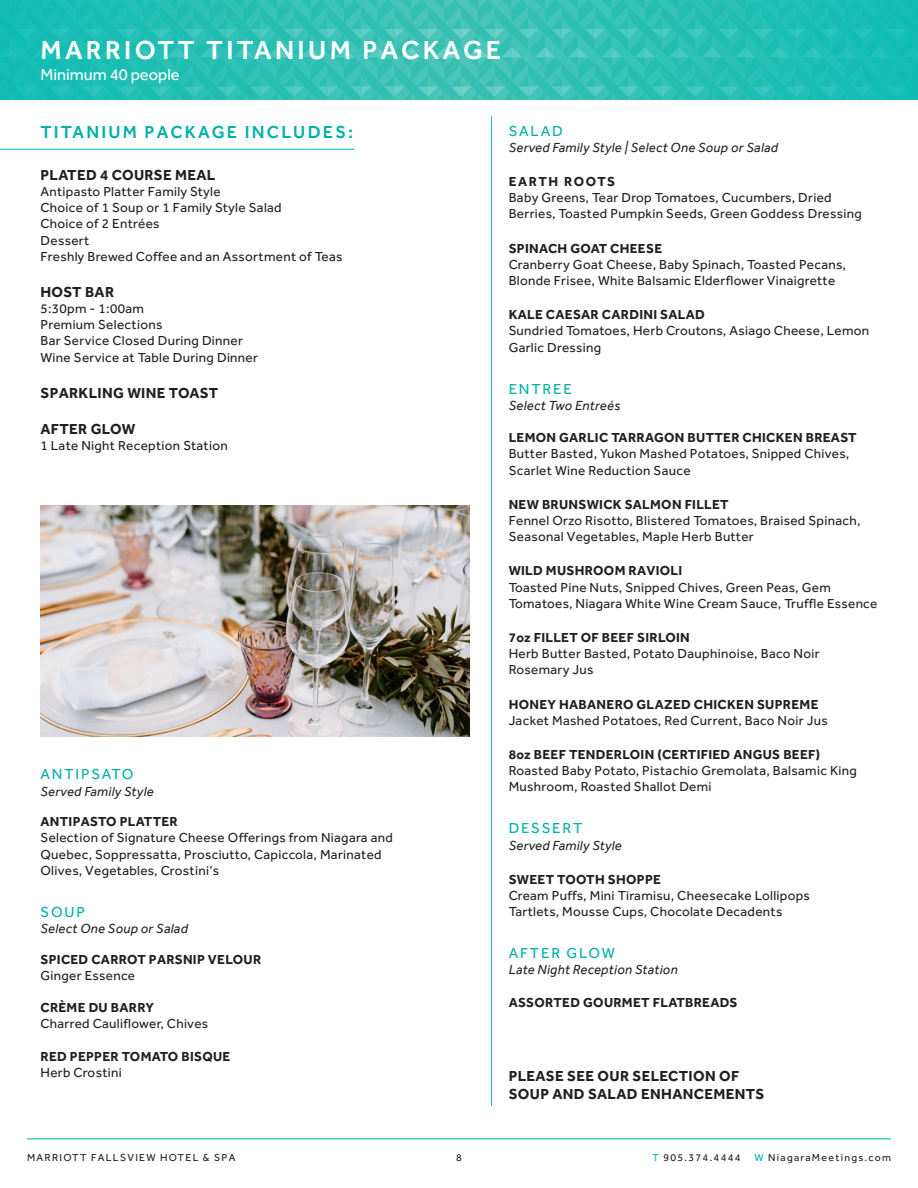
<style>
.page{position:relative;width:918px;height:1188px;background:#fff}
.page>*{position:absolute;margin:0;border:0;box-sizing:border-box;transform-origin:0 0}
.Interior_Page_Header{font:500 27px "Effra";letter-spacing:.125em;color:#fff}
.Interior_Page_Subhead_Green{font:500 18px "Effra";letter-spacing:.125em;color:#00b0a9}
.Interior_Page_Subhead_Green-2{font:16.5px "Effra";color:#fff}
.Interior_Page_Subhead_Green-3{font:700 15px "Effra";letter-spacing:.025em;color:#231f20}
.Interior_Page_Subhead_Green-4{font:15px "Effra";letter-spacing:.125em;color:#00b0a9}
.Interior_Page_Body_Copy_Last_Line{font:13.5px/16.2px "Effra";letter-spacing:.025em;color:#231f20}
.Interior_Page_Subhead_Green-5{font:13.5px/16.2px "Effra";letter-spacing:.025em;color:#231f20}
.Interior_Page_Subhead_Green-6{font:700 13.5px/16.2px "Effra";letter-spacing:.025em;color:#231f20}
.Interior_Page_Subhead_Green-7{font:italic 13.5px "Effra";letter-spacing:.025em;color:#231f20}
.Interior_Page_Subhead_Green-8{font:700 13.5px "Effra";letter-spacing:.12em;color:#231f20}
.Interior_Page_Subhead_Black_9pt{font:10.5px "Effra";letter-spacing:.125em;color:#231f20}
.s1{font-weight:400}
.s2{color:#00b0a9}
</style>
<div class="page">
<svg style="left:0;top:0;width:918px;height:99px;background:#2bc0b5"></svg>
<hr style="left:0;top:149px;width:354px;height:1px;background:#00bbb5">
<hr style="left:27px;top:1138px;width:864px;height:1px;background:#00bbb5">
<hr style="left:491px;top:116px;width:1px;height:990px;background:#00bbb5">
<img style="left:40px;top:505px;width:430px;height:232px">
<p class="Interior_Page_Header" style="left:40px;top:34px;width:462px">MARRIOTT TITANIUM PACKAGE</p>
<p class="Interior_Page_Subhead_Green-2" style="left:40px;top:65px;width:141px">Minimum 40 people</p>
<p class="Interior_Page_Subhead_Green" style="left:40px;top:121px;width:314px">TITANIUM PACKAGE INCLUDES:</p>
<p class="Interior_Page_Subhead_Green-3" style="left:40px;top:166px;width:176px">PLATED 4 COURSE MEAL</p>
<p class="Interior_Page_Subhead_Green-5" style="left:40px;top:183px;width:182px">Antipasto Platter Family Style</p>
<p class="Interior_Page_Subhead_Green-5" style="left:40px;top:199px;width:243px">Choice of 1 Soup or 1 Family Style Salad<br>Choice of 2 Entrées<br>Dessert</p>
<p class="Interior_Page_Subhead_Green-5" style="left:40px;top:248px;width:304px">Freshly Brewed Coffee and an Assortment of Teas</p>
<p class="Interior_Page_Subhead_Green-3" style="left:40px;top:283px;width:75px">HOST BAR</p>
<p class="Interior_Page_Subhead_Green-5" style="left:40px;top:300px;width:105px">5:30pm - 1:00am</p>
<p class="Interior_Page_Subhead_Green-5" style="left:40px;top:316px;width:123px">Premium Selections</p>
<p class="Interior_Page_Subhead_Green-5" style="left:40px;top:333px;width:204px">Bar Service Closed During Dinner</p>
<p class="Interior_Page_Subhead_Green-5" style="left:40px;top:349px;width:219px">Wine Service at Table During Dinner</p>
<p class="Interior_Page_Subhead_Green-3" style="left:40px;top:383px;width:179px">SPARKLING WINE TOAST</p>
<p class="Interior_Page_Subhead_Green-3" style="left:40px;top:419px;width:96px">AFTER GLOW</p>
<p class="Interior_Page_Subhead_Green-5" style="left:40px;top:437px;width:189px">1 Late Night Reception Station</p>
<p class="Interior_Page_Subhead_Green-4" style="left:40px;top:766px;width:94px">ANTIPSATO</p>
<p class="Interior_Page_Subhead_Green-7" style="left:40px;top:783px;width:115px">Served Family Style</p>
<p class="Interior_Page_Subhead_Green-6" style="left:40px;top:813px;width:139px">ANTIPASTO PLATTER</p>
<p class="Interior_Page_Subhead_Green-5" style="left:40px;top:830px;width:354px">Selection of Signature Cheese Offerings from Niagara and<br>Quebec, Soppressatta, Prosciutto, Capiccola, Marinated<br>Olives, Vegetables, Crostini’s</p>
<p class="Interior_Page_Subhead_Green-4" style="left:40px;top:903px;width:46px">SOUP</p>
<p class="Interior_Page_Subhead_Green-7" style="left:40px;top:921px;width:149px">Select One Soup or Salad</p>
<p class="Interior_Page_Subhead_Green-6" style="left:40px;top:951px;width:222px">SPICED CARROT PARSNIP VELOUR</p>
<p class="Interior_Page_Subhead_Green-5" style="left:40px;top:967px;width:96px">Ginger Essence</p>
<p class="Interior_Page_Subhead_Green-6" style="left:40px;top:999px;width:115px">CRÈME DU BARRY</p>
<p class="Interior_Page_Body_Copy_Last_Line" style="left:40px;top:1016px;width:169px">Charred Cauliflower, Chives</p>
<p class="Interior_Page_Subhead_Green-6" style="left:40px;top:1048px;width:191px">RED PEPPER TOMATO BISQUE<br><span class="s1">Herb Crostini</span></p>
<p class="Interior_Page_Subhead_Green-4" style="left:509px;top:122px;width:56px">SALAD</p>
<p class="Interior_Page_Subhead_Green-7" style="left:509px;top:139px;width:271px">Served Family Style | Select One Soup or Salad</p>
<p class="Interior_Page_Subhead_Green-8" style="left:509px;top:173px;width:108px">EARTH ROOTS</p>
<p class="Interior_Page_Body_Copy_Last_Line" style="left:509px;top:189px;width:355px">Baby Greens, Tear Drop Tomatoes, Cucumbers, Dried<br>Berries, Toasted Pumpkin Seeds, Green Goddess Dressing</p>
<p class="Interior_Page_Subhead_Green-6" style="left:509px;top:240px;width:155px">SPINACH GOAT CHEESE</p>
<p class="Interior_Page_Body_Copy_Last_Line" style="left:509px;top:256px;width:339px">Cranberry Goat Cheese, Baby Spinach, Toasted Pecans,<br>Blonde Frisee, White Balsamic Elderflower Vinaigrette</p>
<p class="Interior_Page_Subhead_Green-6" style="left:509px;top:306px;width:198px">KALE CAESAR CARDINI SALAD</p>
<p class="Interior_Page_Body_Copy_Last_Line" style="left:509px;top:323px;width:362px">Sundried Tomatoes, Herb Croutons, Asiago Cheese, Lemon<br>Garlic Dressing</p>
<p class="Interior_Page_Subhead_Green-4" style="left:509px;top:380px;width:65px">ENTREE</p>
<p class="Interior_Page_Subhead_Green-7" style="left:509px;top:397px;width:113px">Select Two Entreés</p>
<p class="Interior_Page_Subhead_Green-6" style="left:509px;top:429px;width:350px">LEMON GARLIC TARRAGON BUTTER CHICKEN BREAST</p>
<p class="Interior_Page_Body_Copy_Last_Line" style="left:509px;top:446px;width:342px">Butter Basted, Yukon Mashed Potatoes, Snipped Chives,<br>Scarlet Wine Reduction Sauce</p>
<p class="Interior_Page_Subhead_Green-6" style="left:509px;top:496px;width:222px">NEW BRUNSWICK SALMON FILLET</p>
<p class="Interior_Page_Body_Copy_Last_Line" style="left:509px;top:512px;width:353px">Fennel Orzo Risotto, Blistered Tomatoes, Braised Spinach,<br>Seasonal Vegetables, Maple Herb Butter</p>
<p class="Interior_Page_Subhead_Green-6" style="left:509px;top:563px;width:175px">WILD MUSHROOM RAVIOLI</p>
<p class="Interior_Page_Body_Copy_Last_Line" style="left:509px;top:579px;width:324px">Toasted Pine Nuts, Snipped Chives, Green Peas, Gem</p>
<p class="Interior_Page_Body_Copy_Last_Line" style="left:509px;top:595px;width:370px">Tomatoes, Niagara White Wine Cream Sauce, Truffle Essence</p>
<p class="Interior_Page_Subhead_Green-6" style="left:509px;top:629px;width:183px">7oz FILLET OF BEEF SIRLOIN</p>
<p class="Interior_Page_Body_Copy_Last_Line" style="left:509px;top:645px;width:312px">Herb Butter Basted, Potato Dauphinoise, Baco Noir<br>Rosemary Jus</p>
<p class="Interior_Page_Subhead_Green-6" style="left:509px;top:696px;width:311px">HONEY HABANERO GLAZED CHICKEN SUPREME</p>
<p class="Interior_Page_Body_Copy_Last_Line" style="left:509px;top:712px;width:321px">Jacket Mashed Potatoes, Red Current, Baco Noir Jus</p>
<p class="Interior_Page_Subhead_Green-6" style="left:509px;top:746px;width:313px">8oz BEEF TENDERLOIN (CERTIFIED ANGUS BEEF)</p>
<p class="Interior_Page_Body_Copy_Last_Line" style="left:509px;top:762px;width:350px">Roasted Baby Potato, Pistachio Gremolata, Balsamic King<br>Mushroom, Roasted Shallot Demi</p>
<p class="Interior_Page_Subhead_Green-4" style="left:509px;top:820px;width:75px">DESSERT</p>
<p class="Interior_Page_Subhead_Green-7" style="left:509px;top:837px;width:115px">Served Family Style</p>
<p class="Interior_Page_Subhead_Green-6" style="left:509px;top:871px;width:154px">SWEET TOOTH SHOPPE</p>
<p class="Interior_Page_Body_Copy_Last_Line" style="left:509px;top:887px;width:303px">Cream Puffs, Mini Tiramisu, Cheesecake Lollipops</p>
<p class="Interior_Page_Body_Copy_Last_Line" style="left:509px;top:903px;width:275px">Tartlets, Mousse Cups, Chocolate Decadents</p>
<p class="Interior_Page_Subhead_Green-4" style="left:509px;top:944px;width:108px">AFTER GLOW</p>
<p class="Interior_Page_Subhead_Green-7" style="left:509px;top:962px;width:171px">Late Night Reception Station</p>
<p class="Interior_Page_Subhead_Green-6" style="left:509px;top:994px;width:230px">ASSORTED GOURMET FLATBREADS</p>
<p class="Interior_Page_Subhead_Green-3" style="left:509px;top:1067px;width:232px">PLEASE SEE OUR SELECTION OF</p>
<p class="Interior_Page_Subhead_Green-3" style="left:509px;top:1085px;width:257px">SOUP AND SALAD ENHANCEMENTS</p>
<p class="Interior_Page_Subhead_Black_9pt" style="left:27px;top:1151px;width:210px">MARRIOTT FALLSVIEW HOTEL &amp; SPA</p>
<p class="Interior_Page_Subhead_Black_9pt" style="left:456px;top:1151px;width:7px">8</p>
<p class="Interior_Page_Subhead_Black_9pt" style="left:653px;top:1151px;width:89px"><span class="s2">T</span> 905.374.4444</p>
<p class="Interior_Page_Subhead_Black_9pt" style="left:754px;top:1151px;width:138px"><span class="s2">W</span> NiagaraMeetings.com</p>
</div>
